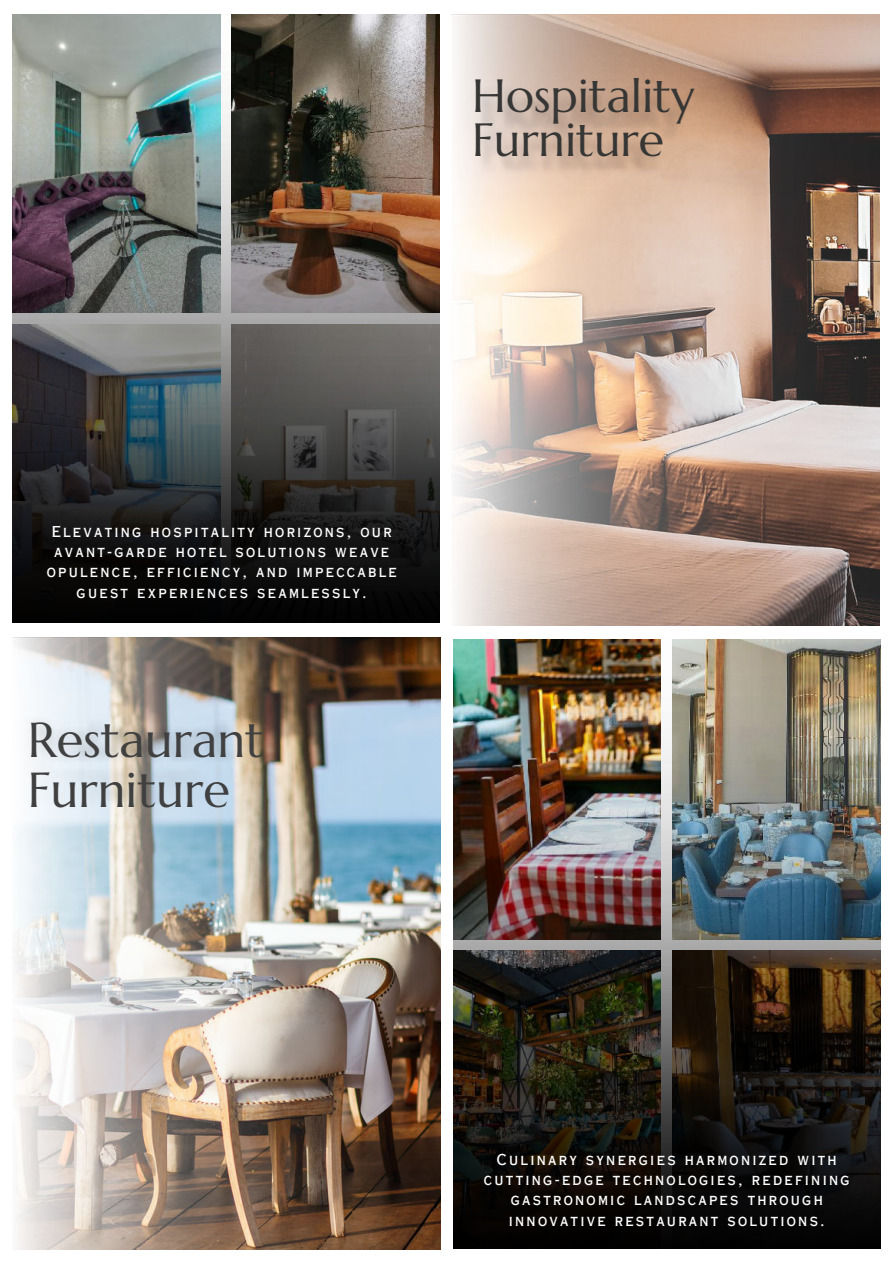
<style>
.page{position:relative;width:893px;height:1264px;background:#fff}
.page>*{position:absolute;margin:0;border:0;box-sizing:border-box;transform-origin:0 0}
.t1{font:49.05px/49.8px "Marcellus";color:#404040}
.t2{font:46.5px/43.8px "Marcellus";color:#363635}
.t3{font:15px/20.2px "Copperplate Gothic LT Pro 30 AB";letter-spacing:.15em;color:#fff;text-align:center}
</style>
<div class="page">
<img style="left:12px;top:637px;width:429px;height:612px">
<img style="left:453px;top:15px;width:426px;height:610px">
<img style="left:453px;top:640px;width:427px;height:608px">
<img style="left:12px;top:15px;width:427px;height:607px">
<h2 class="t2" style="left:472px;top:74px;width:224px">Hospitality<br>Furniture</h2>
<p class="t3" style="left:47px;top:521px;width:351px">Elevating hospitality horizons, our avant-garde hotel solutions weave opulence, efficiency, and impeccable guest experiences seamlessly.</p>
<h1 class="t1" style="left:28px;top:715px;width:238px">Restaurant<br>Furniture</h1>
<p class="t3" style="left:484px;top:1149px;width:367px">Culinary synergies harmonized with cutting-edge technologies, redefining gastronomic landscapes through innovative restaurant solutions.</p>
</div>
